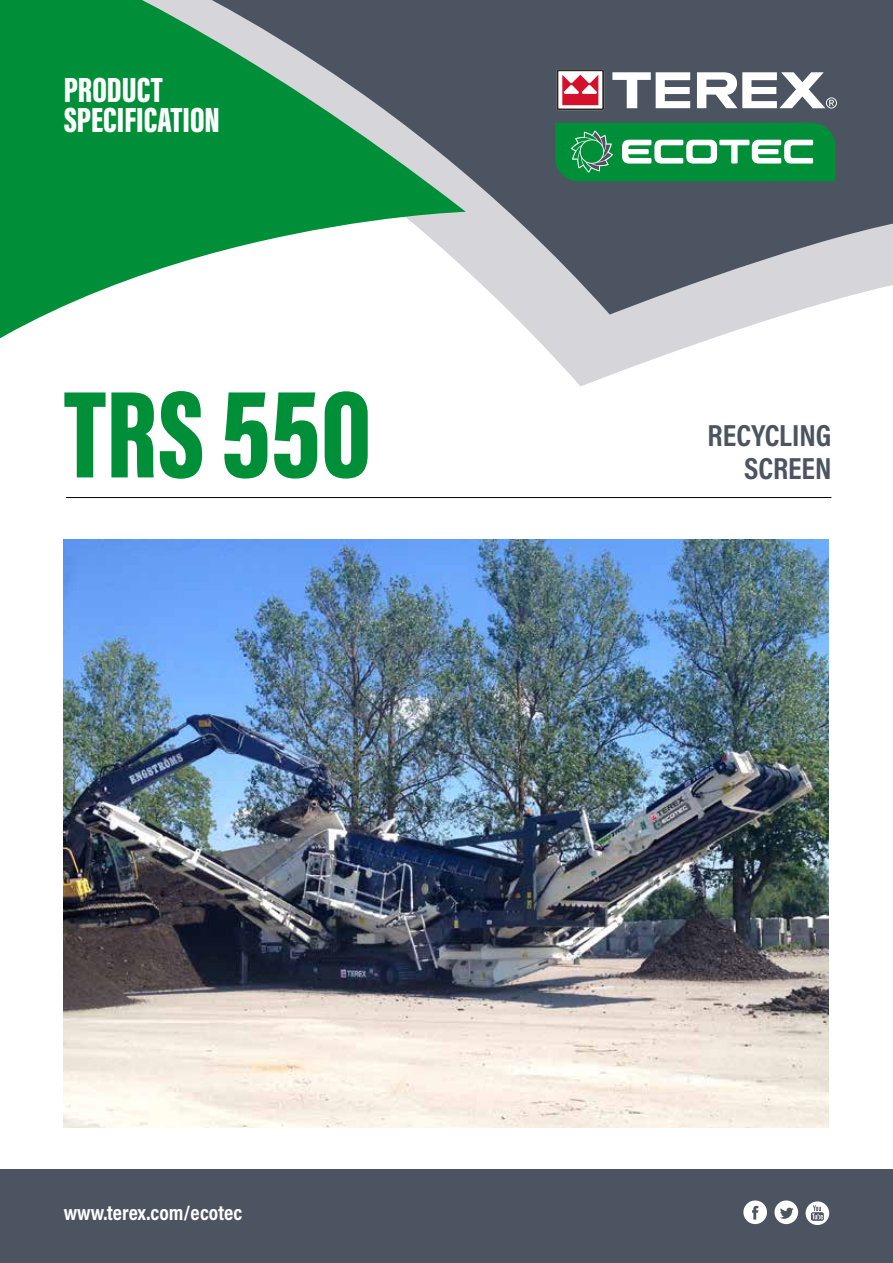
<style>
.page{position:relative;width:893px;height:1263px;background:#fff}
.page>*{position:absolute;margin:0;border:0;box-sizing:border-box;transform-origin:0 0}
.t1{font:900 127.35px "Acumin Pro Extra Cond";letter-spacing:.005em;color:#008f39}
.t2{font:900 36px/30px "Acumin Pro Extra Cond";color:#fff}
.t3{font:700 30.75px/33.2px "Acumin Pro Cond";color:#4d5461;text-align:right}
.t4{font:700 21px "Acumin Pro Cond";color:#fff}
</style>
<div class="page">
<svg style="left:513px;top:315px;width:270px;height:71px"></svg>
<svg style="left:466px;top:0;width:427px;height:315px;background:#6d727d"></svg>
<svg style="left:0;top:0;width:466px;height:339px;fill:#008f39"></svg>
<div style="left:0;top:1169px;width:893px;height:94px;background:#4d5461"></div>
<hr style="left:66px;top:497px;width:765px;height:1px;background:#000">
<svg style="left:743px;top:1200px;width:24px;height:24px"></svg>
<div style="left:774px;top:1200px;width:24px;height:24px;background:#fff;border-radius:50%"></div>
<div style="left:806px;top:1201px;width:23px;height:24px;background:#fff;border-radius:50%"></div>
<svg style="left:780px;top:1207px;width:13px;height:12px"></svg>
<svg style="left:811px;top:1205px;width:13px;height:16px"></svg>
<img style="left:64px;top:540px;width:765px;height:587px">
<svg style="left:556px;top:69px;width:48px;height:41px"></svg>
<svg style="left:555px;top:123px;width:280px;height:58px;background:#2ea05c"></svg>
<svg style="left:612px;top:72px;width:78px;height:36px"></svg>
<svg style="left:697px;top:72px;width:140px;height:36px"></svg>
<h2 class="t2" style="left:64px;top:75px;width:158px">PRODUCT<br>SPECIFICATION</h2>
<h1 class="t1" style="left:64px;top:356px;width:309px">TRS 550</h1>
<p class="t4" style="left:64px;top:1199px;width:180px">www.terex.com/ecotec</p>
<h3 class="t3" style="left:708px;top:417px;width:125px">RECYCLING<br>SCREEN</h3>
</div>
